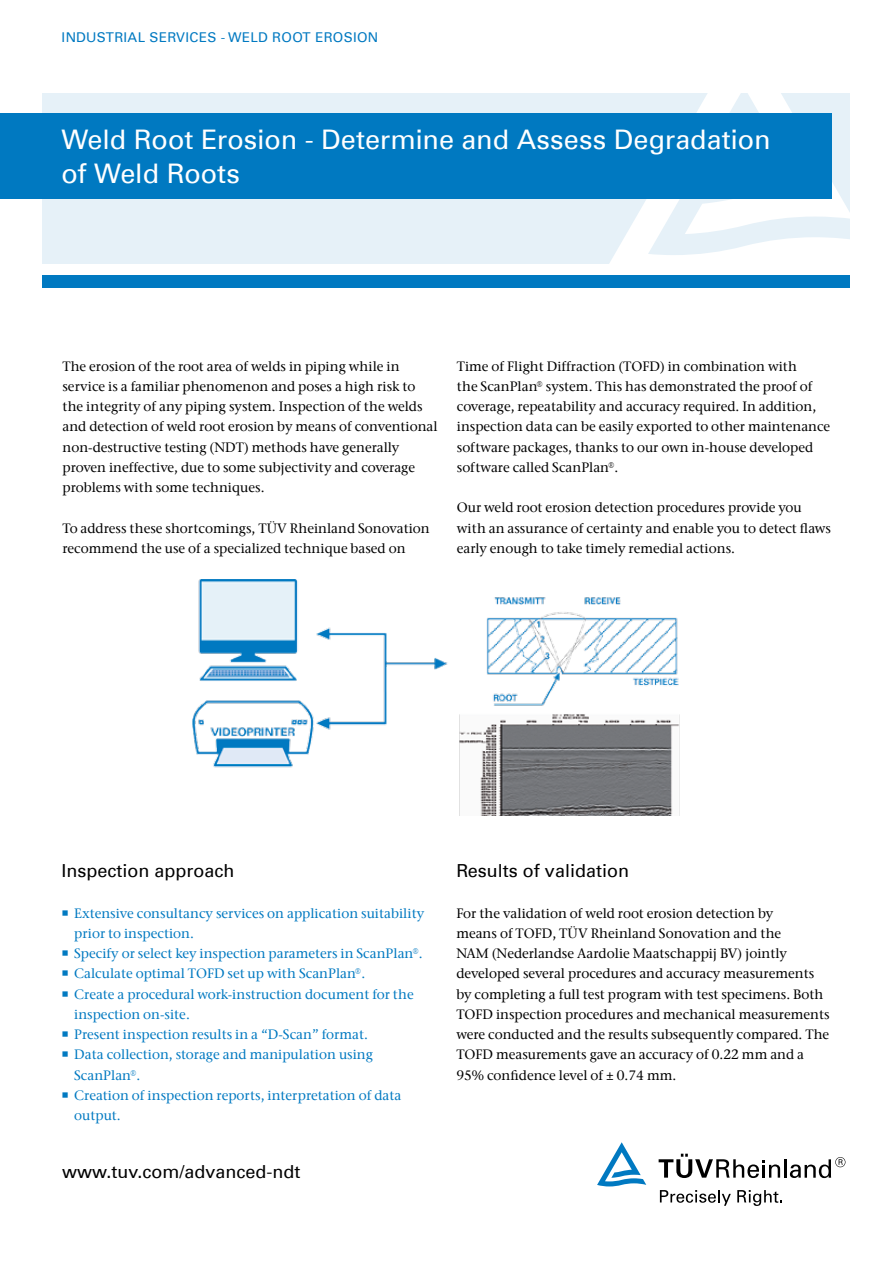
<style>
.page{position:relative;width:893px;height:1263px;background:#fff}
.page>*{position:absolute;margin:0;border:0;box-sizing:border-box;transform-origin:0 0}
._02_Titel{font:27px "Univers Com 55 Roman";letter-spacing:-.005em;color:#fff}
.Intermediate_title{font:18px "Univers Com 55 Roman";color:#000}
.Continuous_text{font:500 13.5px/20.2px "ITC Stone Serif Com";color:#000}
.t1{font:500 13.5px/20.2px "ITC Stone Serif Com";color:#0079c1}
._01_Navigation{font:13.5px "Univers Com 55 Roman";letter-spacing:.02em;color:#0079c1}
</style>
<div class="page">
<svg style="left:660px;top:1190px;width:71px;height:16px"></svg>
<svg style="left:737px;top:1190px;width:45px;height:16px"></svg>
<svg style="left:659px;top:1154px;width:121px;height:24px"></svg>
<hr style="left:784px;top:1159px;width:3px;height:18px;background:#000">
<svg style="left:790px;top:1157px;width:55px;height:21px"></svg>
<svg style="left:597px;top:1142px;width:49px;height:44px"></svg>
<div style="left:43px;top:94px;width:807px;height:170px;background:#e6f1f8"></div>
<svg style="left:603px;top:94px;width:247px;height:170px"></svg>
<div style="left:43px;top:276px;width:807px;height:12px;background:#0079c1"></div>
<div style="left:0;top:114px;width:831px;height:85px;background:#0079c1"></div>
<img style="left:192px;top:580px;width:488px;height:236px">
<p class="_01_Navigation" style="left:62px;top:29px;width:318px">INDUSTRIAL SERVICES - WELD ROOT EROSION</p>
<p class="_02_Titel" style="left:61px;top:123px;width:711px">Weld Root Erosion - Determine and Assess Degradation</p>
<p class="_02_Titel" style="left:61px;top:157px;width:180px">of Weld Roots</p>
<p class="Continuous_text" style="left:62px;top:356px;width:377px">The erosion of the root area of welds in piping while in service is a familiar phenomenon and poses a high risk to the integrity of any piping system. Inspection of the welds and detection of weld root erosion by means of conventional non-destructive testing (NDT) methods have generally proven ineffective, due to some subjectivity and coverage problems with some techniques.</p>
<p class="Continuous_text" style="left:62px;top:518px;width:369px">To address these shortcomings, TÜV Rheinland Sonovation recommend the use of a specialized technique based on</p>
<p class="Continuous_text" style="left:457px;top:356px;width:375px">Time of Flight Diffraction (TOFD) in combination with<br>the ScanPlan® system. This has demonstrated the proof of coverage, repeatability and accuracy required. In addition, inspection data can be easily exported to other maintenance software packages, thanks to our own in-house developed software called ScanPlan®.</p>
<p class="Continuous_text" style="left:457px;top:498px;width:376px">Our weld root erosion detection procedures provide you with an assurance of certainty and enable you to detect flaws early enough to take timely remedial actions.</p>
<p class="Intermediate_title" style="left:61px;top:860px;width:175px">Inspection approach</p>
<p class="t1" style="left:74px;top:903px;width:351px">Extensive consultancy services on application suitability prior to inspection.</p>
<p class="t1" style="left:74px;top:943px;width:350px">Specify or select key inspection parameters in ScanPlan®.</p>
<p class="t1" style="left:74px;top:963px;width:292px">Calculate optimal TOFD set up with ScanPlan®.</p>
<p class="t1" style="left:74px;top:984px;width:341px">Create a procedural work-instruction document for the inspection on-site.</p>
<p class="t1" style="left:74px;top:1024px;width:295px">Present inspection results in a “D-Scan” format.</p>
<p class="t1" style="left:74px;top:1044px;width:300px">Data collection, storage and manipulation using<br>ScanPlan®.</p>
<p class="t1" style="left:74px;top:1085px;width:329px">Creation of inspection reports, interpretation of data output.</p>
<p class="Intermediate_title" style="left:62px;top:1161px;width:240px">www.tuv.com/advanced-ndt</p>
<p class="Intermediate_title" style="left:456px;top:860px;width:174px">Results of validation</p>
<p class="Continuous_text" style="left:456px;top:903px;width:375px">For the validation of weld root erosion detection by<br>means of TOFD, TÜV Rheinland Sonovation and the<br>NAM (Nederlandse Aardolie Maatschappij BV) jointly developed several procedures and accuracy measurements by completing a full test program with test specimens. Both TOFD inspection procedures and mechanical measurements were conducted and the results subsequently compared. The TOFD measurements gave an accuracy of 0.22 mm and a 95% confidence level of ± 0.74 mm.</p>
</div>
